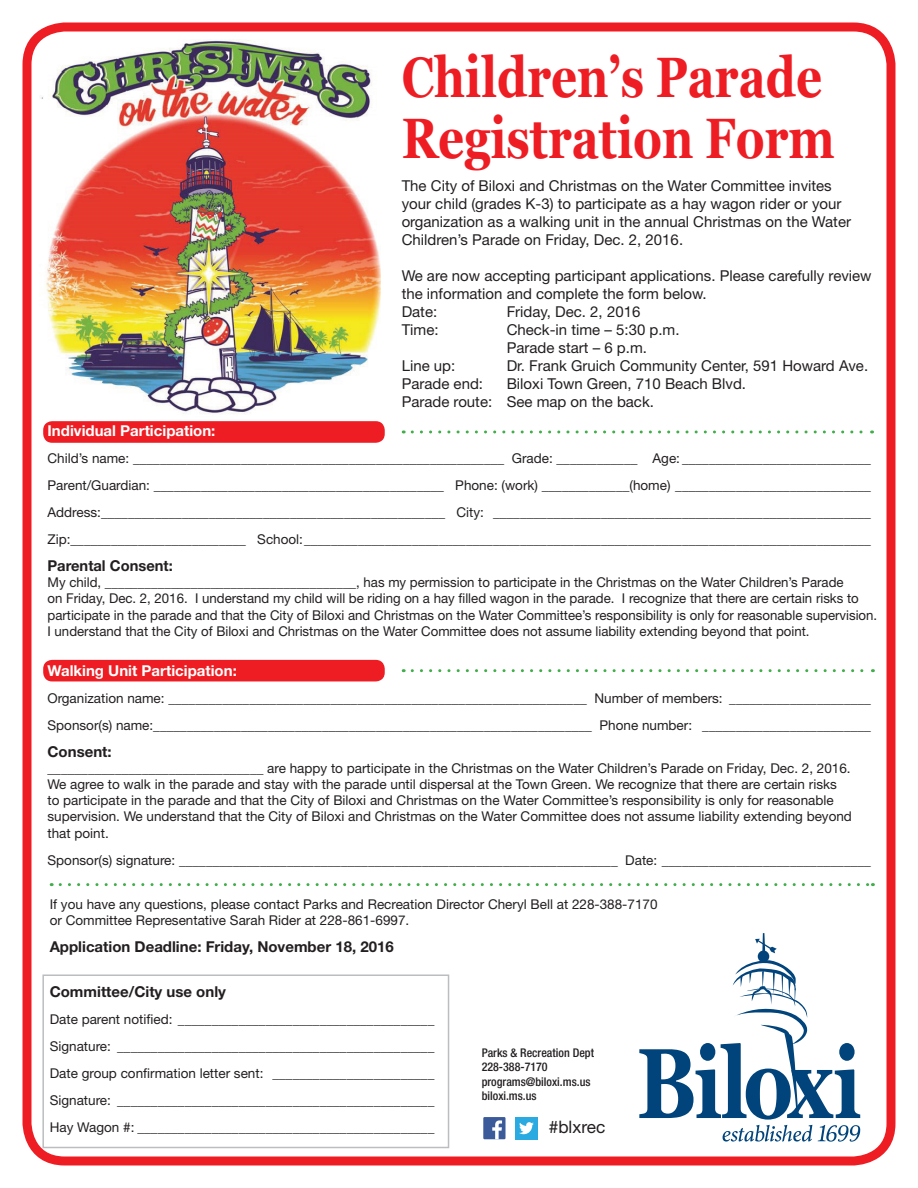
<style>
.page{position:relative;width:918px;height:1188px;background:#fff}
.page>*{position:absolute;margin:0;border:0;box-sizing:border-box;transform-origin:0 0}
.t1{font:700 57px/61.5px "Georgia";color:#ee1d23;scale:.8 1}
.t2{font:17.25px "Helvetica Neue";color:#231f20}
.t3{font:15px/18px "Helvetica Neue";color:#231f20}
.t4{font:700 15px "Helvetica Neue";color:#231f20}
.t5{font:700 15px "Helvetica Neue";color:#fff}
.t6{font:13.5px/16.2px "Helvetica Neue";color:#231f20}
.t7{font:500 condensed 12px/14.4px "Helvetica Neue";color:#231f20}
</style>
<div class="page">
<div style="left:22px;top:22px;width:873px;height:1144px;border:9px solid #ee1d23;border-radius:38px"></div>
<div style="left:42px;top:974px;width:407px;height:174px;border:2px solid #bcbdc0"></div>
<img style="left:37px;top:39px;width:344px;height:386px">
<svg style="left:639px;top:933px;width:221px;height:209px"></svg>
<div style="left:43px;top:421px;width:342px;height:22px;background:#ee1d23;border-radius:9px"></div>
<svg style="left:412px;top:430px;width:461px;height:3px"></svg>
<div style="left:43px;top:660px;width:342px;height:21px;background:#ee1d23;border-radius:9px"></div>
<svg style="left:60px;top:883px;width:813px;height:3px"></svg>
<div style="left:483px;top:1117px;width:23px;height:22px;background:#3b5a9a"></div>
<svg style="left:492px;top:1120px;width:10px;height:19px"></svg>
<div style="left:515px;top:1117px;width:22px;height:22px;background:#2aaae1"></div>
<svg style="left:519px;top:1122px;width:15px;height:12px"></svg>
<svg style="left:412px;top:669px;width:461px;height:3px"></svg>
<h1 class="t1" style="left:402px;top:43px;width:543px">Children’s Parade<br>Registration Form</h1>
<p class="t3" style="left:402px;top:177px;width:451px">The City of Biloxi and Christmas on the Water Committee invites your child (grades K-3) to participate as a hay wagon rider or your organization as a walking unit in the annual Christmas on the Water Children’s Parade on Friday, Dec. 2, 2016.</p>
<p class="t3" style="left:402px;top:267px;width:471px">We are now accepting participant applications. Please carefully review the information and complete the form below.<br>Date:</p>
<p class="t3" style="left:507px;top:303px;width:135px">Friday, Dec. 2, 2016</p>
<p class="t3" style="left:402px;top:321px;width:38px">Time:</p>
<p class="t3" style="left:507px;top:321px;width:174px">Check-in time – 5:30 p.m.<br>Parade start – 6 p.m.</p>
<p class="t3" style="left:402px;top:357px;width:55px">Line up:</p>
<p class="t3" style="left:507px;top:357px;width:363px">Dr. Frank Gruich Community Center, 591 Howard Ave.</p>
<p class="t3" style="left:402px;top:375px;width:83px">Parade end:</p>
<p class="t3" style="left:402px;top:375px;width:346px;text-indent:105px">Biloxi Town Green, 710 Beach Blvd.<br>Parade route: See map on the back.</p>
<p class="t5" style="left:48px;top:421px;width:169px">Individual Participation:</p>
<p class="t6" style="left:48px;top:444px;width:825px;line-height:27px;text-align:justify">Child’s name: _______________________________________________________ Grade: ____________ Age: ____________________________ Parent/Guardian: ___________________________________________ Phone: (work) _____________(home) _____________________________ Address:___________________________________________________ City: ________________________________________________________ Zip:__________________________ School:____________________________________________________________________________________</p>
<p class="t4" style="left:48px;top:556px;width:127px">Parental Consent:</p>
<p class="t6" style="left:48px;top:574px;width:831px">My child, ______________________________________, has my permission to participate in the Christmas on the Water Children’s Parade<br>on Friday, Dec. 2, 2016. I understand my child will be riding on a hay filled wagon in the parade. I recognize that there are certain risks to participate in the parade and that the City of Biloxi and Christmas on the Water Committee’s responsibility is only for reasonable supervision.<br>I understand that the City of Biloxi and Christmas on the Water Committee does not assume liability extending beyond that point.</p>
<p class="t5" style="left:48px;top:661px;width:191px">Walking Unit Participation:</p>
<p class="t6" style="left:48px;top:684px;width:825px;line-height:27px">Organization name: ______________________________________________________________ Number of members: _____________________<br>Sponsor(s) name:_________________________________________________________________ Phone number: _________________________</p>
<p class="t4" style="left:48px;top:742px;width:66px">Consent:</p>
<p class="t6" style="left:48px;top:760px;width:806px">________________________________ are happy to participate in the Christmas on the Water Children’s Parade on Friday, Dec. 2, 2016.<br>We agree to walk in the parade and stay with the parade until dispersal at the Town Green. We recognize that there are certain risks to participate in the parade and that the City of Biloxi and Christmas on the Water Committee’s responsibility is only for reasonable supervision. We understand that the City of Biloxi and Christmas on the Water Committee does not assume liability extending beyond that point.</p>
<p class="t6" style="left:48px;top:851px;width:825px">Sponsor(s) signature: _________________________________________________________________ Date: _______________________________</p>
<p class="t6" style="left:50px;top:896px;width:609px">If you have any questions, please contact Parks and Recreation Director Cheryl Bell at 228-388-7170 or Committee Representative Sarah Rider at 228-861-6997.</p>
<p class="t4" style="left:50px;top:937px;width:346px">Application Deadline: Friday, November 18, 2016</p>
<p class="t4" style="left:50px;top:983px;width:178px">Committee/City use only</p>
<p class="t6" style="left:50px;top:1006px;width:386px;line-height:27px;text-align:justify">Date parent notified: ______________________________________ Signature: _______________________________________________ Date group confirmation letter sent: ________________________ Signature: _______________________________________________ Hay Wagon #: ____________________________________________</p>
<p class="t7" style="left:482px;top:1045px;width:114px">Parks &amp; Recreation Dept<br>228-388-7170 programs@biloxi.ms.us biloxi.ms.us</p>
<p class="t2" style="left:549px;top:1117px;width:58px">#blxrec</p>
</div>
